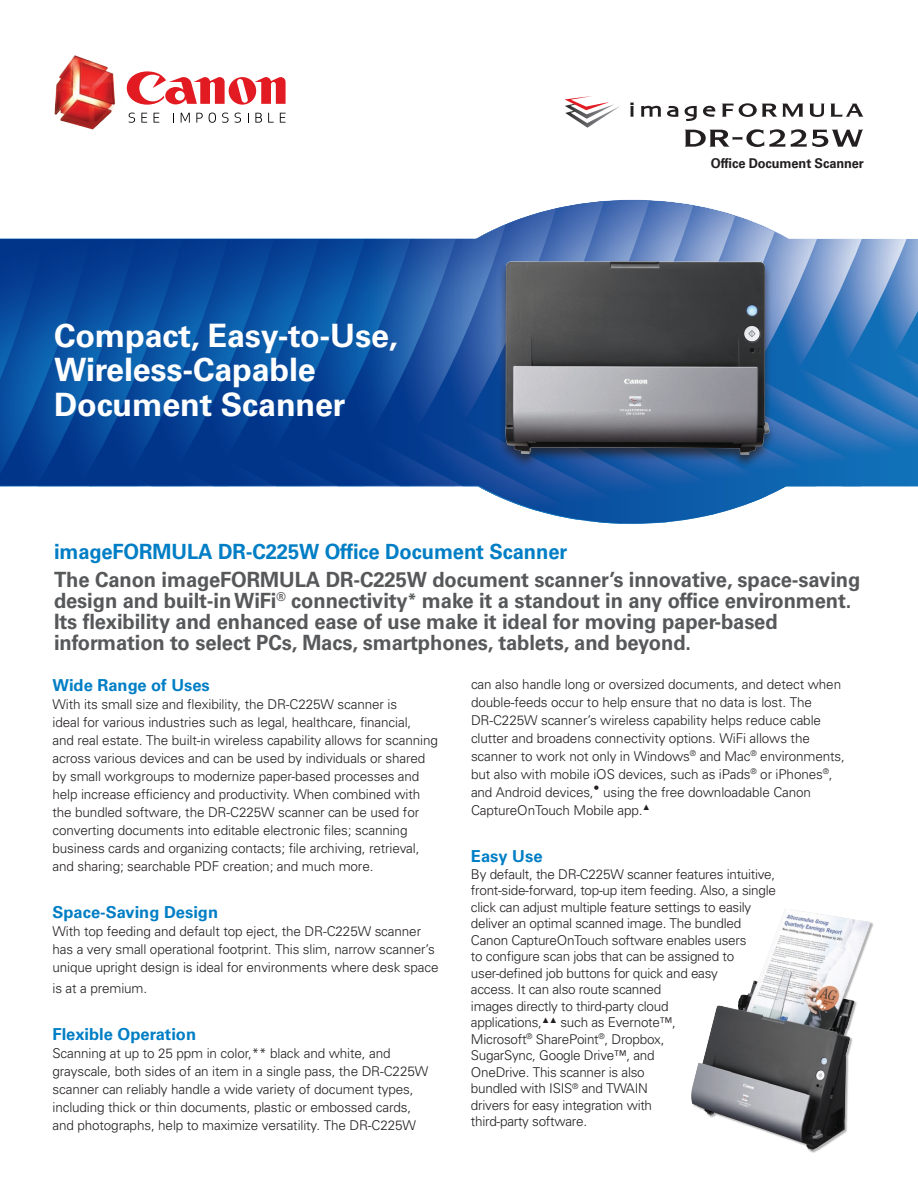
<style>
.page{position:relative;width:918px;height:1188px;background:#fff}
.page>*{position:absolute;margin:0;border:0;box-sizing:border-box;transform-origin:0 0}
.Cover_Head{font:700 32.25px/34.5px "Univers";letter-spacing:-.005em;color:#fff}
.Cover_Intro_Text{font:700 21px/21px "Univers";letter-spacing:-.005em;color:#57585a;scale:.96 1}
.Cover_Intro_Head{font:700 21px "Univers";letter-spacing:-.005em;color:#007ec5;scale:.96 1}
.Text_Subheads{font:700 16.5px "Univers";color:#007ec5}
.Text_Subheads-2{font:300 13.5px/18px "Univers";letter-spacing:-.01em;color:#231f20}
.Cover_Intro_Head-2{font:700 13.5px "Univers";letter-spacing:-.01em;color:#231f20;scale:.95 1}
.s1{font-size:16.5px}
</style>
<div class="page">
<img style="left:691px;top:909px;width:180px;height:241px">
<svg style="left:0;top:237px;width:918px;height:250px;background:#1857a3"></svg>
<img style="left:472px;top:200px;width:315px;height:324px">
<svg style="left:565px;top:103px;width:55px;height:25px"></svg>
<svg style="left:630px;top:103px;width:4px;height:14px"></svg>
<svg style="left:641px;top:106px;width:20px;height:11px"></svg>
<svg style="left:667px;top:106px;width:11px;height:11px"></svg>
<svg style="left:685px;top:106px;width:12px;height:15px"></svg>
<svg style="left:703px;top:106px;width:12px;height:11px"></svg>
<svg style="left:722px;top:103px;width:81px;height:14px"></svg>
<svg style="left:809px;top:104px;width:55px;height:13px"></svg>
<svg style="left:685px;top:129px;width:100px;height:18px"></svg>
<svg style="left:791px;top:129px;width:72px;height:18px"></svg>
<img style="left:54px;top:55px;width:75px;height:75px">
<svg style="left:127px;top:71px;width:159px;height:34px"></svg>
<svg style="left:129px;top:113px;width:6px;height:10px"></svg>
<svg style="left:141px;top:113px;width:6px;height:10px"></svg>
<svg style="left:154px;top:113px;width:5px;height:10px"></svg>
<svg style="left:181px;top:113px;width:9px;height:10px"></svg>
<svg style="left:196px;top:113px;width:7px;height:10px"></svg>
<svg style="left:209px;top:113px;width:7px;height:10px"></svg>
<svg style="left:222px;top:113px;width:7px;height:10px"></svg>
<svg style="left:235px;top:113px;width:6px;height:10px"></svg>
<svg style="left:255px;top:113px;width:7px;height:10px"></svg>
<svg style="left:268px;top:113px;width:6px;height:10px"></svg>
<svg style="left:280px;top:113px;width:6px;height:10px"></svg>
<p class="Cover_Head" style="left:54px;top:318px;width:345px">Compact, Easy-to-Use,<br>Wireless-Capable<br>Document Scanner</p>
<p class="Cover_Intro_Head-2" style="left:711px;top:155px;width:162px">Office Document Scanner</p>
<p class="Cover_Intro_Head" style="left:54px;top:539px;width:536px">imageFORMULA DR-C225W Office Document Scanner</p>
<p class="Cover_Intro_Text" style="left:54px;top:569px;width:842px">The Canon imageFORMULA DR-C225W document scanner’s innovative, space-saving design and built-in WiFi<sup>®</sup> connectivity<span class="s1">*</span> make it a standout in any office environment.<br>Its flexibility and enhanced ease of use make it ideal for moving paper-based information to select PCs, Macs, smartphones, tablets, and beyond.</p>
<p class="Text_Subheads" style="left:52px;top:675px;width:159px">Wide Range of Uses</p>
<p class="Text_Subheads-2" style="left:52px;top:695px;width:387px">With its small size and flexibility, the DR-C225W scanner is<br>ideal for various industries such as legal, healthcare, financial,<br>and real estate. The built-in wireless capability allows for scanning across various devices and can be used by individuals or shared by small workgroups to modernize paper-based processes and help increase efficiency and productivity. When combined with the bundled software, the DR-C225W scanner can be used for converting documents into editable electronic files; scanning business cards and organizing contacts; file archiving, retrieval, and sharing; searchable PDF creation; and much more.</p>
<p class="Text_Subheads" style="left:52px;top:903px;width:167px">Space-Saving Design</p>
<p class="Text_Subheads-2" style="left:52px;top:922px;width:388px">With top feeding and default top eject, the DR-C225W scanner has a very small operational footprint. This slim, narrow scanner’s unique upright design is ideal for environments where desk space</p>
<p class="Text_Subheads-2" style="left:52px;top:979px;width:96px">is at a premium.</p>
<p class="Text_Subheads" style="left:52px;top:1025px;width:145px">Flexible Operation</p>
<p class="Text_Subheads-2" style="left:52px;top:1045px;width:377px">Scanning at up to 25 ppm in color,** black and white, and grayscale, both sides of an item in a single pass, the DR-C225W scanner can reliably handle a wide variety of document types, including thick or thin documents, plastic or embossed cards, and photographs, help to maximize versatility. The DR-C225W</p>
<p class="Text_Subheads-2" style="left:471px;top:675px;width:375px">can also handle long or oversized documents, and detect when double-feeds occur to help ensure that no data is lost. The DR-C225W scanner’s wireless capability helps reduce cable clutter and broadens connectivity options. WiFi allows the scanner to work not only in Windows<sup>®</sup> and Mac<sup>®</sup> environments, but also with mobile iOS devices, such as iPads<sup>®</sup> or iPhones<sup>®</sup>, and Android devices,<sup>•</sup> using the free downloadable Canon CaptureOnTouch Mobile app.<sup>▲</sup></p>
<p class="Text_Subheads" style="left:471px;top:847px;width:73px">Easy Use</p>
<p class="Text_Subheads-2" style="left:471px;top:866px;width:307px;line-height:16.5px">By default, the DR-C225W scanner features intuitive, front-side-forward, top-up item feeding. Also, a single click can adjust multiple feature settings to easily deliver an optimal scanned image. The bundled Canon CaptureOnTouch software enables users<br>to configure scan jobs that can be assigned to user-defined job buttons for quick and easy<br>access. It can also route scanned<br>images directly to third-party cloud<br>applications,<sup>▲▲</sup> such as Evernote™,<br>Microsoft<sup>®</sup> SharePoint<sup>®</sup>, Dropbox,<br>SugarSync, Google Drive™, and<br>OneDrive. This scanner is also<br>bundled with ISIS<sup>®</sup> and TWAIN<br>drivers for easy integration with<br>third-party software.</p>
</div>
